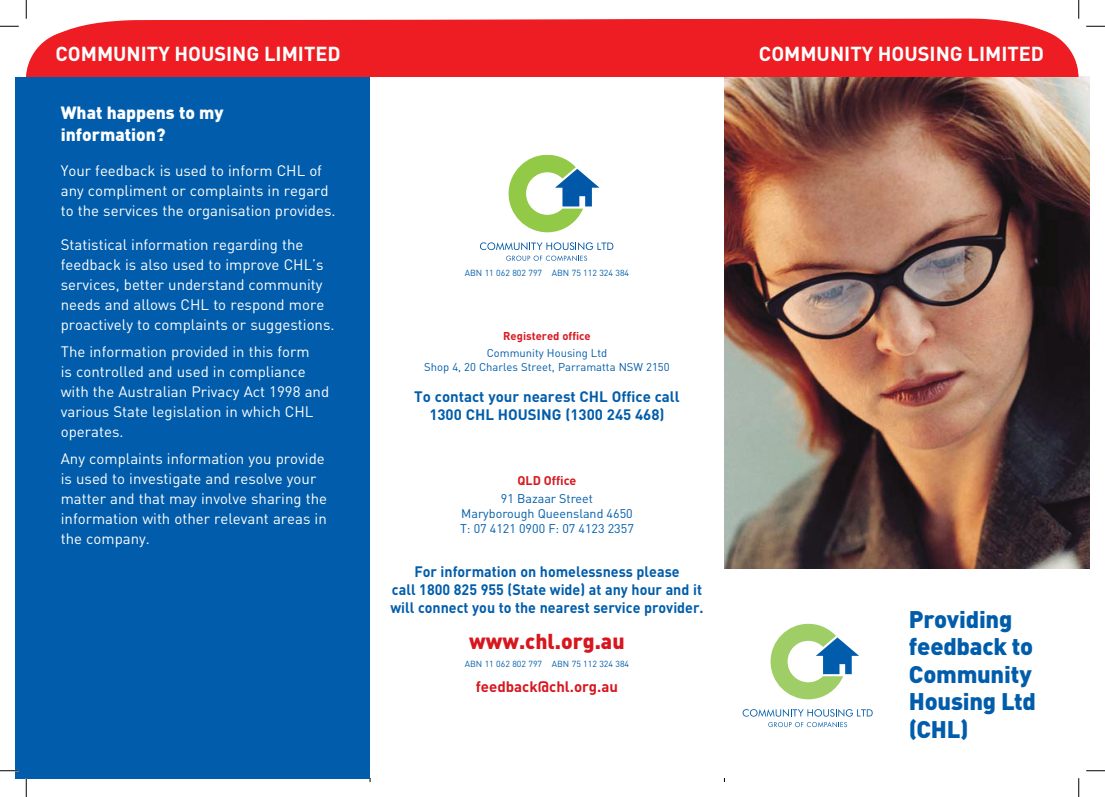
<style>
.page{position:relative;width:1105px;height:797px;background:#fff}
.page>*{position:absolute;margin:0;border:0;box-sizing:border-box;transform-origin:0 0}
.t1{font:900 23.75px/27.5px "DIN";letter-spacing:-.01em;color:#015dab}
.t2{font:900 21.25px "DIN";color:#d7171f}
.t3{font:700 20px "DIN";color:#fff}
.t4{font:900 17.5px/22.5px "DIN";color:#fff}
.t5{font:15px/20px "DIN";color:#fff}
.t6{font:700 15px/18px "DIN";color:#015dab;text-align:center;scale:.95 1}
.t7{font:700 15px/18px "DIN";color:#015dab;text-align:center}
.t8{font:700 15px "DIN";color:#d7171f}
.t9{font:12.5px/15px "DIN";color:#015dab;text-align:center}
.t10{font:700 12.5px "DIN";color:#d7171f}
.t11{font:11.25px/13.5px "DIN";color:#015dab;text-align:center}
.t12{font:700 11.25px "DIN";color:#d7171f}
.t13{font:8.75px "DIN";color:#015dab}
</style>
<div class="page">
<hr style="left:370px;top:16px;width:1px;height:765px;background:#000">
<hr style="left:724px;top:16px;width:1px;height:765px;background:#000">
<div style="left:361px;top:16px;width:370px;height:761px;background:#fff"></div>
<img style="left:725px;top:77px;width:364px;height:491px">
<svg style="left:509px;top:155px;width:90px;height:77px"></svg>
<svg style="left:480px;top:242px;width:133px;height:19px"></svg>
<div style="left:16px;top:77px;width:354px;height:701px;background:#015dab"></div>
<svg style="left:71px;top:18px;width:968px;height:11px;background:#f04146"></svg>
<div style="left:26px;top:29px;width:1052px;height:48px;background:#ee1d23"></div>
<svg style="left:770px;top:623px;width:89px;height:76px"></svg>
<svg style="left:768px;top:722px;width:79px;height:5px"></svg>
<svg style="left:743px;top:709px;width:130px;height:7px"></svg>
<svg style="left:0;top:25px;width:19px;height:2px"></svg>
<svg style="left:1086px;top:25px;width:19px;height:2px"></svg>
<svg style="left:0;top:770px;width:19px;height:1px"></svg>
<svg style="left:1086px;top:770px;width:19px;height:1px"></svg>
<svg style="left:25px;top:0;width:2px;height:19px"></svg>
<svg style="left:25px;top:778px;width:2px;height:19px"></svg>
<svg style="left:1078px;top:0;width:1px;height:19px"></svg>
<svg style="left:1078px;top:778px;width:1px;height:19px"></svg>
<h3 class="t3" style="left:56px;top:40px;width:287px">COMMUNITY HOUSING LIMITED</h3>
<h3 class="t3" style="left:759px;top:40px;width:287px">COMMUNITY HOUSING LIMITED</h3>
<p class="t4" style="left:61px;top:100px;width:164px">What happens to my information?</p>
<p class="t5" style="left:61px;top:160px;width:276px">Your feedback is used to inform CHL of any compliment or complaints in regard to the services the organisation provides.</p>
<p class="t5" style="left:61px;top:234px;width:275px">Statistical information regarding the feedback is also used to improve CHL’s services, better understand community needs and allows CHL to respond more proactively to complaints or suggestions.</p>
<p class="t5" style="left:61px;top:341px;width:270px">The information provided in this form<br>is controlled and used in compliance with the Australian Privacy Act 1998 and various State legislation in which CHL operates.</p>
<p class="t5" style="left:61px;top:448px;width:268px">Any complaints information you provide is used to investigate and resolve your matter and that may involve sharing the information with other relevant areas in the company.</p>
<p class="t13" style="left:465px;top:267px;width:166px">ABN 11 062 802 797 ABN 75 112 324 384</p>
<p class="t12" style="left:503px;top:329px;width:89px">Registered office</p>
<p class="t11" style="left:424px;top:346px;width:247px">Community Housing Ltd<br>Shop 4, 20 Charles Street, Parramatta NSW 2150</p>
<p class="t7" style="left:414px;top:386px;width:267px">To contact your nearest CHL Office call<br>1300 CHL HOUSING (1300 245 468)</p>
<p class="t10" style="left:518px;top:472px;width:60px">QLD Office</p>
<p class="t9" style="left:460px;top:491px;width:175px">91 Bazaar Street<br>Maryborough Queensland 4650<br>T: 07 4121 0900 F: 07 4123 2357</p>
<p class="t6" style="left:390px;top:561px;width:331px">For information on homelessness please<br>call 1800 825 955 (State wide) at any hour and it will connect you to the nearest service provider.</p>
<h2 class="t2" style="left:469px;top:627px;width:157px">www.chl.org.au</h2>
<p class="t13" style="left:465px;top:658px;width:166px">ABN 11 062 802 797 ABN 75 112 324 384</p>
<p class="t8" style="left:476px;top:676px;width:144px">feedback@chl.org.au</p>
<h1 class="t1" style="left:909px;top:604px;width:129px">Providing feedback to<br>Community<br>Housing Ltd (CHL)</h1>
</div>
